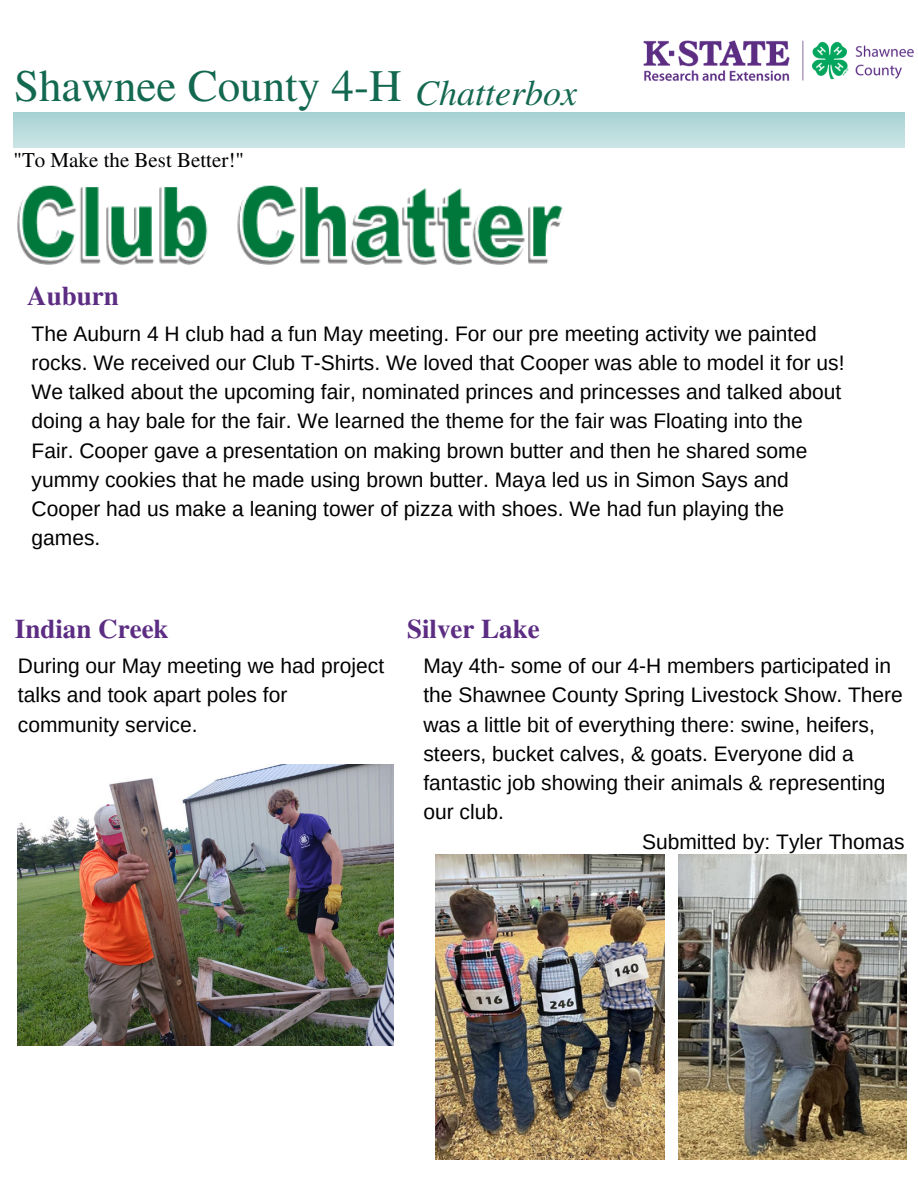
<style>
.page{position:relative;width:918px;height:1188px;background:#fff}
.page>*{position:absolute;margin:0;border:0;box-sizing:border-box;transform-origin:0 0}
.t1{font:45px "Te X Gyre Termes";color:#136850}
.t2{font:italic 36px "Te X Gyre Termes";color:#136850}
.t3{font:700 27px "Te X Gyre Termes";color:#5c2d83}
.t4{font:21px/29.2px "Arimo";color:#000}
.t5{font:21px "Te X Gyre Termes";color:#000}
</style>
<div class="page">
<img style="left:643px;top:40px;width:271px;height:42px">
<img style="left:17px;top:185px;width:546px;height:79px">
<img style="left:17px;top:764px;width:376px;height:282px">
<img style="left:436px;top:854px;width:228px;height:305px">
<img style="left:678px;top:854px;width:228px;height:305px">
<h1 class="t1" style="left:14px;top:54px;width:389px">Shawnee County 4-H</h1>
<h2 class="t2" style="left:415px;top:67px;width:164px">Chatterbox</h2>
<p class="t5" style="left:14px;top:145px;width:232px">"To Make the Best Better!"</p>
<p class="t3" style="left:27px;top:275px;width:93px">Auburn</p>
<p class="t4" style="left:32px;top:319px;width:815px">The Auburn 4 H club had a fun May meeting. For our pre meeting activity we painted rocks. We received our Club T-Shirts. We loved that Cooper was able to model it for us!<br>We talked about the upcoming fair, nominated princes and princesses and talked about doing a hay bale for the fair. We learned the theme for the fair was Floating into the Fair. Cooper gave a presentation on making brown butter and then he shared some yummy cookies that he made using brown butter. Maya led us in Simon Says and Cooper had us make a leaning tower of pizza with shoes. We had fun playing the games.</p>
<h3 class="t3" style="left:15px;top:607px;width:155px">Indian Creek</h3>
<p class="t4" style="left:18px;top:651px;width:368px">During our May meeting we had project talks and took apart poles for community service.</p>
<p class="t3" style="left:407px;top:607px;width:134px">Silver Lake</p>
<p class="t4" style="left:423px;top:651px;width:481px">May 4th- some of our 4-H members participated in the Shawnee County Spring Livestock Show. There was a little bit of everything there: swine, heifers, steers, bucket calves, &amp; goats. Everyone did a fantastic job showing their animals &amp; representing our club.</p>
<p class="t4" style="left:642px;top:827px;width:264px">Submitted by: Tyler Thomas</p>
</div>
